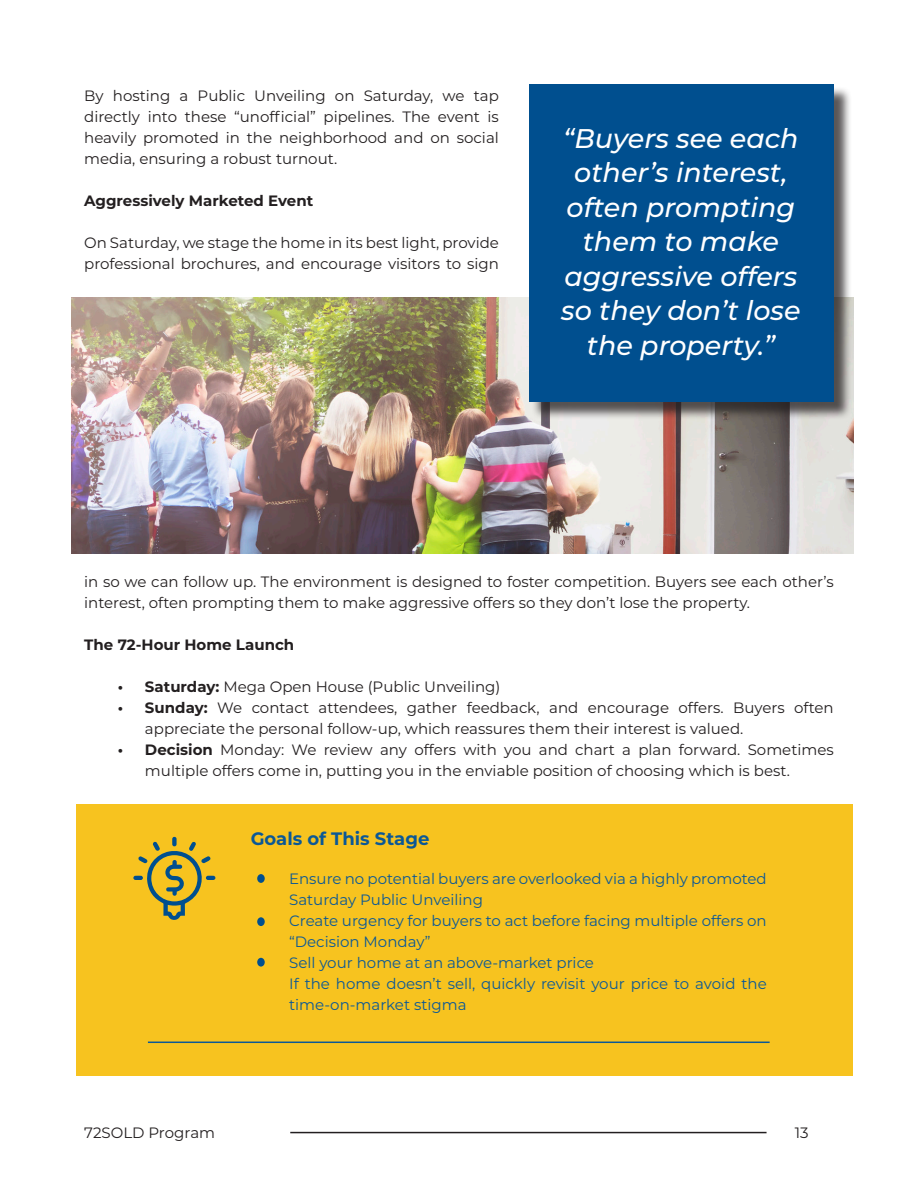
<style>
.page{position:relative;width:918px;height:1188px;background:#fff}
.page>*{position:absolute;margin:0;border:0;box-sizing:border-box;transform-origin:0 0}
.Paragraph_Style_10{font:italic 500 27px/34.5px "Montserrat";color:#fff;text-align:center}
.Paragraph_Style_9{font:700 18px "Montserrat";color:#0b5896}
.Paragraph_Style_10-2{font:15px/21px "Montserrat";color:#231f20}
.Paragraph_Style_10-3{font:15px/21px "Montserrat";color:#0b5896}
.Paragraph_Style_10-4{font:700 15px "Montserrat";color:#231f20}
.s1{font-weight:700}
</style>
<div class="page">
<hr style="left:290px;top:1132px;width:477px;height:1px;background:#231f20">
<div style="left:77px;top:804px;width:776px;height:272px;background:#f7c31f"></div>
<div style="left:257px;top:874px;width:8px;height:9px;background:#004f8f;border-radius:50%"></div>
<div style="left:257px;top:917px;width:8px;height:9px;background:#004f8f;border-radius:50%"></div>
<div style="left:257px;top:958px;width:8px;height:9px;background:#004f8f;border-radius:50%"></div>
<hr style="left:148px;top:1042px;width:622px;height:1px;background:#0b5896">
<svg style="left:133px;top:837px;width:82px;height:83px"></svg>
<img style="left:71px;top:298px;width:782px;height:256px">
<div style="left:531px;top:86px;width:322px;height:335px;background:#231f20;opacity:.75"></div>
<div style="left:529px;top:84px;width:305px;height:318px;background:#004f8f"></div>
<p class="Paragraph_Style_10-2" style="left:84px;top:85px;width:416px;text-align:justify">By hosting a Public Unveiling on Saturday, we tap directly into these “unofficial” pipelines. The event is heavily promoted in the neighborhood and on social media, ensuring a robust turnout.</p>
<p class="Paragraph_Style_10-4" style="left:84px;top:190px;width:231px">Aggressively Marketed Event</p>
<p class="Paragraph_Style_10-2" style="left:84px;top:232px;width:416px">On Saturday, we stage the home in its best light, provide professional brochures, and encourage visitors to sign</p>
<p class="Paragraph_Style_10" style="left:561px;top:120px;width:241px">“Buyers see each other’s interest, often prompting them to make aggressive offers so they don’t lose the property.”</p>
<p class="Paragraph_Style_10-2" style="left:84px;top:571px;width:751px">in so we can follow up. The environment is designed to foster competition. Buyers see each other’s interest, often prompting them to make aggressive offers so they don’t lose the property.</p>
<p class="Paragraph_Style_10-4" style="left:84px;top:634px;width:212px">The 72-Hour Home Launch</p>
<p class="Paragraph_Style_10-2" style="left:118px;top:676px;width:384px"><span class="s1">• Saturday:</span> Mega Open House (Public Unveiling)</p>
<p class="Paragraph_Style_10-2" style="left:145px;top:697px;width:690px;text-indent:-27px"><span class="s1">• Sunday:</span> We contact attendees, gather feedback, and encourage offers. Buyers often appreciate the personal follow-up, which reassures them their interest is valued.</p>
<p class="Paragraph_Style_10-2" style="left:145px;top:739px;width:690px;text-indent:-27px"><span class="s1">• Decision</span> Monday: We review any offers with you and chart a plan forward. Sometimes multiple offers come in, putting you in the enviable position of choosing which is best.</p>
<p class="Paragraph_Style_9" style="left:251px;top:826px;width:180px">Goals of This Stage</p>
<p class="Paragraph_Style_10-3" style="left:289px;top:868px;width:479px">Ensure no potential buyers are overlooked via a highly promoted<br>Saturday Public Unveiling</p>
<p class="Paragraph_Style_10-3" style="left:289px;top:910px;width:479px">Create urgency for buyers to act before facing multiple offers on “Decision Monday”</p>
<p class="Paragraph_Style_10-3" style="left:289px;top:952px;width:306px">Sell your home at an above-market price</p>
<p class="Paragraph_Style_10-3" style="left:289px;top:973px;width:479px">If the home doesn’t sell, quickly revisit your price to avoid the time-on-market stigma</p>
<p class="Paragraph_Style_10-2" style="left:84px;top:1122px;width:132px">72SOLD Program</p>
<p class="Paragraph_Style_10-2" style="left:795px;top:1122px;width:15px">13</p>
</div>
